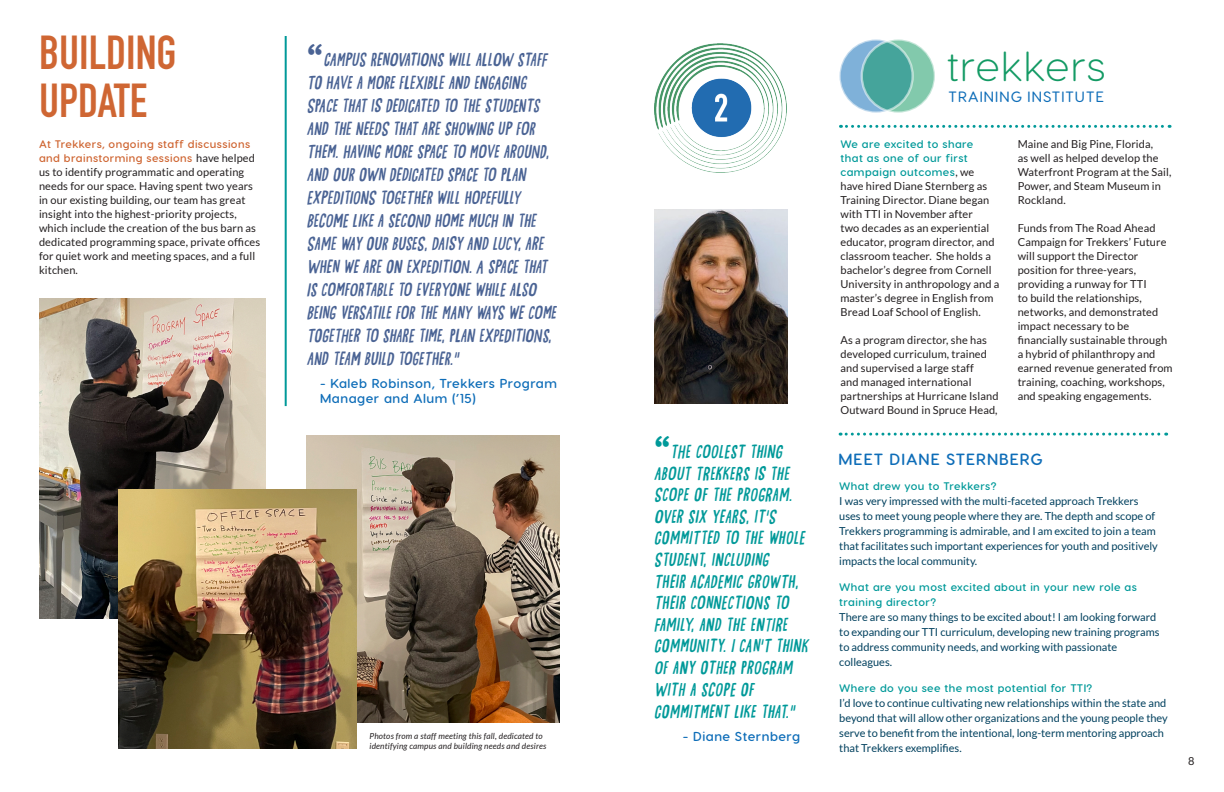
<style>
.page{position:relative;width:1224px;height:792px;background:#fff}
.page>*{position:absolute;margin:0;border:0;box-sizing:border-box;transform-origin:0 0}
.t1{font:700 47px "DIN Condensed";color:#cf6633}
.t2{font:300 41.3px "Visby Round CF";letter-spacing:.04em;color:#139a64}
.t3{font:900 31px "Acherus Grotesque";color:#099}
.t4{font:italic 18px/23px "Guideline";letter-spacing:.02em;color:#4a6394}
.t5{font:italic 18px/21.7px "Guideline";letter-spacing:.04em;color:#099}
.t6{font:600 16.2px "Visby Round CF";letter-spacing:.06em;color:#0e6db8}
.t7{font:500 15px "Visby Round CF";letter-spacing:.075em;color:#0e6db8}
.t8{font:600 13px/15.6px "Visby Round CF";letter-spacing:.04em;color:#0e6db8}
.t9{font:11px/14px "Lato";letter-spacing:.01em;color:#231f20}
.t10{font:11px/15px "Lato";color:#00405e}
.t11{font:600 11px/15px "Visby Round CF";letter-spacing:.04em;color:#099}
.t12{font:italic 8.3px "Lato";letter-spacing:.02em;color:#231f20}
.s1{font-family:"Visby Round CF";font-weight:600;color:#cf6633}
.s2{font-family:"Acherus Grotesque";font-weight:900;font-style:normal;font-size:31px}
.s3{font-family:"Visby Round CF";font-weight:600;color:#099}
</style>
<div class="page">
<svg style="left:840px;top:125px;width:330px;height:3px"></svg>
<svg style="left:840px;top:433px;width:327px;height:3px"></svg>
<svg style="left:840px;top:39px;width:73px;height:74px"></svg>
<svg style="left:862px;top:39px;width:73px;height:74px;background:#64b5a6"></svg>
<div style="left:861px;top:38px;width:75px;height:76px;border:2px solid #fff;border-radius:50%"></div>
<div style="left:838px;top:38px;width:76px;height:76px;border:2px solid #fff;border-radius:50%"></div>
<img style="left:654px;top:210px;width:134px;height:193px">
<img style="left:654px;top:43px;width:133px;height:130px">
<img style="left:306px;top:435px;width:254px;height:288px">
<img style="left:39px;top:298px;width:226px;height:321px">
<img style="left:119px;top:490px;width:238px;height:258px">
<hr style="left:285px;top:36px;width:2px;height:370px;background:#099">
<p class="t1" style="left:39px;top:21px;width:139px">BUILDING</p>
<p class="t1" style="left:39px;top:69px;width:110px">UPDATE</p>
<p class="t9" style="left:39px;top:137px;width:223px"><span class="s1">At Trekkers, ongoing staff discussions and brainstorming sessions</span> have helped us to identify programmatic and operating needs for our space. Having spent two years in our existing building, our team has great insight into the highest-priority projects, which include the creation of the bus barn as dedicated programming space, private offices for quiet work and meeting spaces, and a full kitchen.</p>
<p class="t4" style="left:307px;top:48px;width:251px"><span class="s2">“</span>CAMPUS RENOVATIONS WILL ALLOW STAFF TO HAVE A MORE FLEXIBLE AND ENGAGING SPACE THAT IS DEDICATED TO THE STUDENTS AND THE NEEDS THAT ARE SHOWING UP FOR THEM. HAVING MORE SPACE TO MOVE AROUND, AND OUR OWN DEDICATED SPACE TO PLAN EXPEDITIONS TOGETHER WILL HOPEFULLY BECOME LIKE A SECOND HOME MUCH IN THE SAME WAY OUR BUSES, DAISY AND LUCY, ARE WHEN WE ARE ON EXPEDITION. A SPACE THAT IS COMFORTABLE TO EVERYONE WHILE ALSO BEING VERSATILE FOR THE MANY WAYS WE COME TOGETHER TO SHARE TIME, PLAN EXPEDITIONS, AND TEAM BUILD TOGETHER.”</p>
<p class="t8" style="left:320px;top:375px;width:238px">- Kaleb Robinson, Trekkers Program<br>Manager and Alum (’15)</p>
<p class="t12" style="left:369px;top:731px;width:175px">Photos from a staff meeting this fall, dedicated to</p>
<p class="t12" style="left:369px;top:741px;width:178px">identifying campus and building needs and desires</p>
<p class="t3" style="left:654px;top:420px;width:18px">“</p>
<p class="t5" style="left:654px;top:441px;width:155px;text-indent:17px">THE COOLEST THING<br>ABOUT TREKKERS IS THE<br>SCOPE OF THE PROGRAM.<br>OVER SIX YEARS, IT’S<br>COMMITTED TO THE WHOLE<br>STUDENT, INCLUDING<br>THEIR ACADEMIC GROWTH,<br>THEIR CONNECTIONS TO<br>FAMILY, AND THE ENTIRE<br>COMMUNITY. I CAN’T THINK<br>OF ANY OTHER PROGRAM<br>WITH A SCOPE OF<br>COMMITMENT LIKE THAT.”</p>
<p class="t8" style="left:683px;top:729px;width:119px">- Diane Sternberg</p>
<p class="t2" style="left:947px;top:40px;width:160px">trekkers</p>
<p class="t7" style="left:949px;top:87px;width:157px">TRAINING INSTITUTE</p>
<p class="t9" style="left:840px;top:137px;width:161px"><span class="s3">We are excited to share<br>that as one of our first campaign outcomes</span>, we have hired Diane Sternberg as<br>Training Director. Diane began with TTI in November after<br>two decades as an experiential educator, program director, and classroom teacher. She holds a bachelor’s degree from Cornell<br>University in anthropology and a master’s degree in English from<br>Bread Loaf School of English.</p>
<p class="t9" style="left:840px;top:333px;width:160px">As a program director, she has developed curriculum, trained and supervised a large staff<br>and managed international partnerships at Hurricane Island<br>Outward Bound in Spruce Head,</p>
<p class="t9" style="left:1018px;top:137px;width:155px">Maine and Big Pine, Florida,<br>as well as helped develop the<br>Waterfront Program at the Sail,<br>Power, and Steam Museum in<br>Rockland.</p>
<p class="t9" style="left:1018px;top:221px;width:156px">Funds from The Road Ahead<br>Campaign for Trekkers’ Future will support the Director position for three-years, providing a runway for TTI<br>to build the relationships, networks, and demonstrated impact necessary to be financially sustainable through a hybrid of philanthropy and earned revenue generated from training, coaching, workshops, and speaking engagements.</p>
<p class="t6" style="left:839px;top:449px;width:206px">MEET DIANE STERNBERG</p>
<p class="t11" style="left:839px;top:478px;width:159px">What drew you to Trekkers?</p>
<p class="t10" style="left:839px;top:493px;width:320px">I was very impressed with the multi-faceted approach Trekkers uses to meet young people where they are. The depth and scope of Trekkers programming is admirable, and I am excited to join a team that facilitates such important experiences for youth and positively impacts the local community.</p>
<p class="t11" style="left:839px;top:579px;width:299px">What are you most excited about in your new role as training director?</p>
<p class="t10" style="left:839px;top:609px;width:322px">There are so many things to be excited about! I am looking forward to expanding our TTI curriculum, developing new training programs to address community needs, and working with passionate colleagues.</p>
<p class="t11" style="left:839px;top:680px;width:255px">Where do you see the most potential for TTI?</p>
<p class="t10" style="left:839px;top:695px;width:330px">I’d love to continue cultivating new relationships within the state and beyond that will allow other organizations and the young people they serve to benefit from the intentional, long-term mentoring approach that Trekkers exemplifies.</p>
<p class="t9" style="left:1188px;top:754px;width:8px">8</p>
</div>
